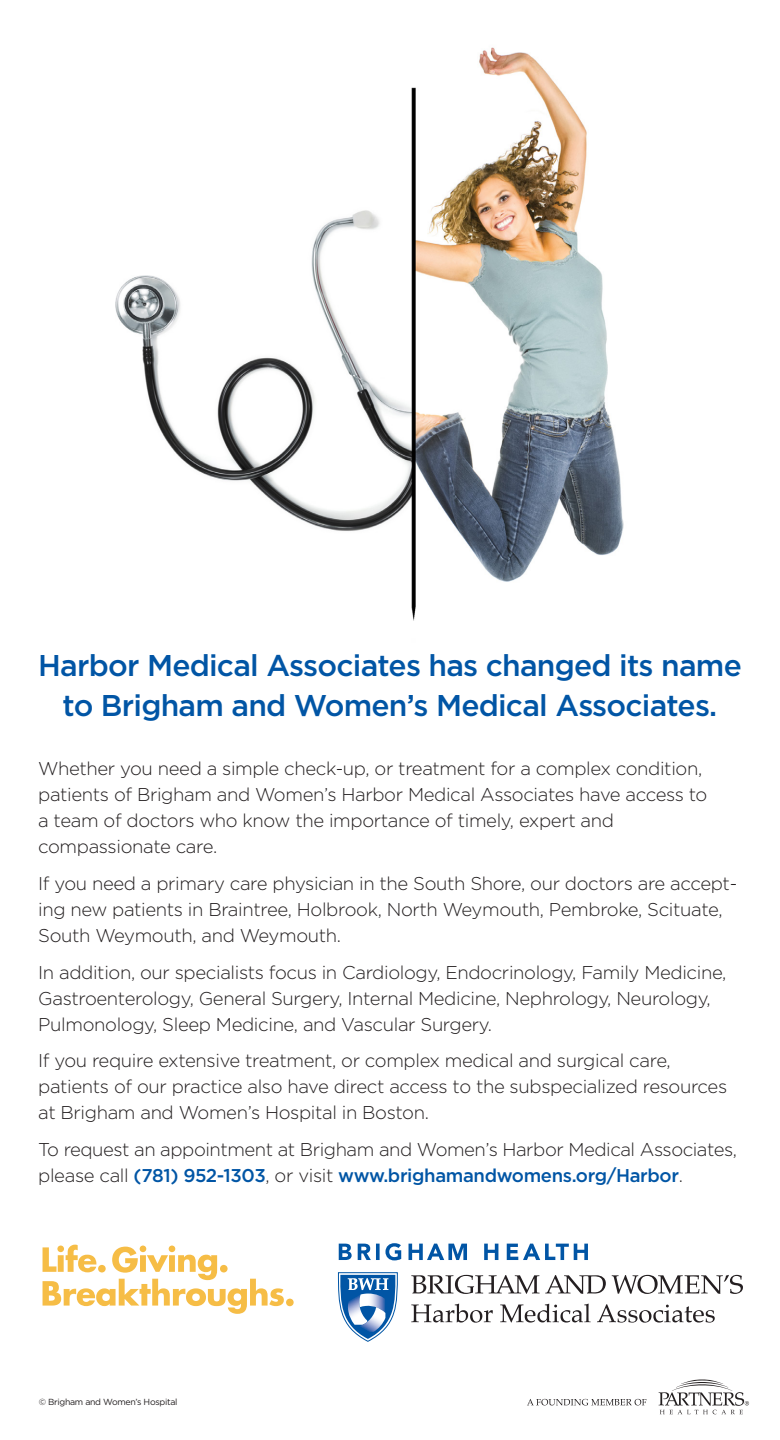
<style>
.page{position:relative;width:780px;height:1440px;background:#fff}
.page>*{position:absolute;margin:0;border:0;box-sizing:border-box;transform-origin:0 0}
.t1{font:500 30px "Gotham";letter-spacing:-.025em;color:#0155a5}
.t2{font:300 18.4px/26px "Gotham";letter-spacing:-.02em;color:#231f20}
.t3{font:8.8px "Gotham";letter-spacing:-.035em;color:#231f20}
.s1{font-weight:500;color:#0155a5}
</style>
<div class="page">
<svg style="left:658px;top:1379px;width:90px;height:35px"></svg>
<svg style="left:527px;top:1399px;width:119px;height:6px"></svg>
<svg style="left:42px;top:1245px;width:251px;height:69px"></svg>
<img style="left:115px;top:47px;width:509px;height:574px">
<svg style="left:337px;top:1272px;width:61px;height:70px"></svg>
<svg style="left:338px;top:1243px;width:249px;height:17px"></svg>
<svg style="left:411px;top:1275px;width:331px;height:19px"></svg>
<svg style="left:411px;top:1304px;width:81px;height:19px"></svg>
<svg style="left:500px;top:1304px;width:90px;height:19px"></svg>
<svg style="left:597px;top:1304px;width:117px;height:19px"></svg>
<p class="t1" style="left:38px;top:648px;width:704px">Harbor Medical Associates has changed its name</p>
<p class="t1" style="left:63px;top:688px;width:655px">to Brigham and Women’s Medical Associates.</p>
<p class="t2" style="left:38px;top:755px;width:670px">Whether you need a simple check-up, or treatment for a complex condition, patients of Brigham and Women’s Harbor Medical Associates have access to a team of doctors who know the importance of timely, expert and compassionate care.</p>
<p class="t2" style="left:38px;top:870px;width:700px">If you need a primary care physician in the South Shore, our doctors are accept&shy;ing new patients in Braintree, Holbrook, North Weymouth, Pembroke, Scituate,<br>South Weymouth, and Weymouth.</p>
<p class="t2" style="left:38px;top:959px;width:689px">In addition, our specialists focus in Cardiology, Endocrinology, Family Medicine,<br>Gastroenterology, General Surgery, Internal Medicine, Nephrology, Neurology,<br>Pulmonology, Sleep Medicine, and Vascular Surgery.</p>
<p class="t2" style="left:38px;top:1048px;width:690px">If you require extensive treatment, or complex medical and surgical care, patients of our practice also have direct access to the subspecialized resources at Brigham and Women’s Hospital in Boston.</p>
<p class="t2" style="left:38px;top:1137px;width:700px">To request an appointment at Brigham and Women’s Harbor Medical Associates, please call <span class="s1">(781) 952-1303</span>, or visit <span class="s1">www.brighamandwomens.org/Harbor</span>.</p>
<p class="t3" style="left:39px;top:1396px;width:140px">© Brigham and Women’s Hospital</p>
</div>
